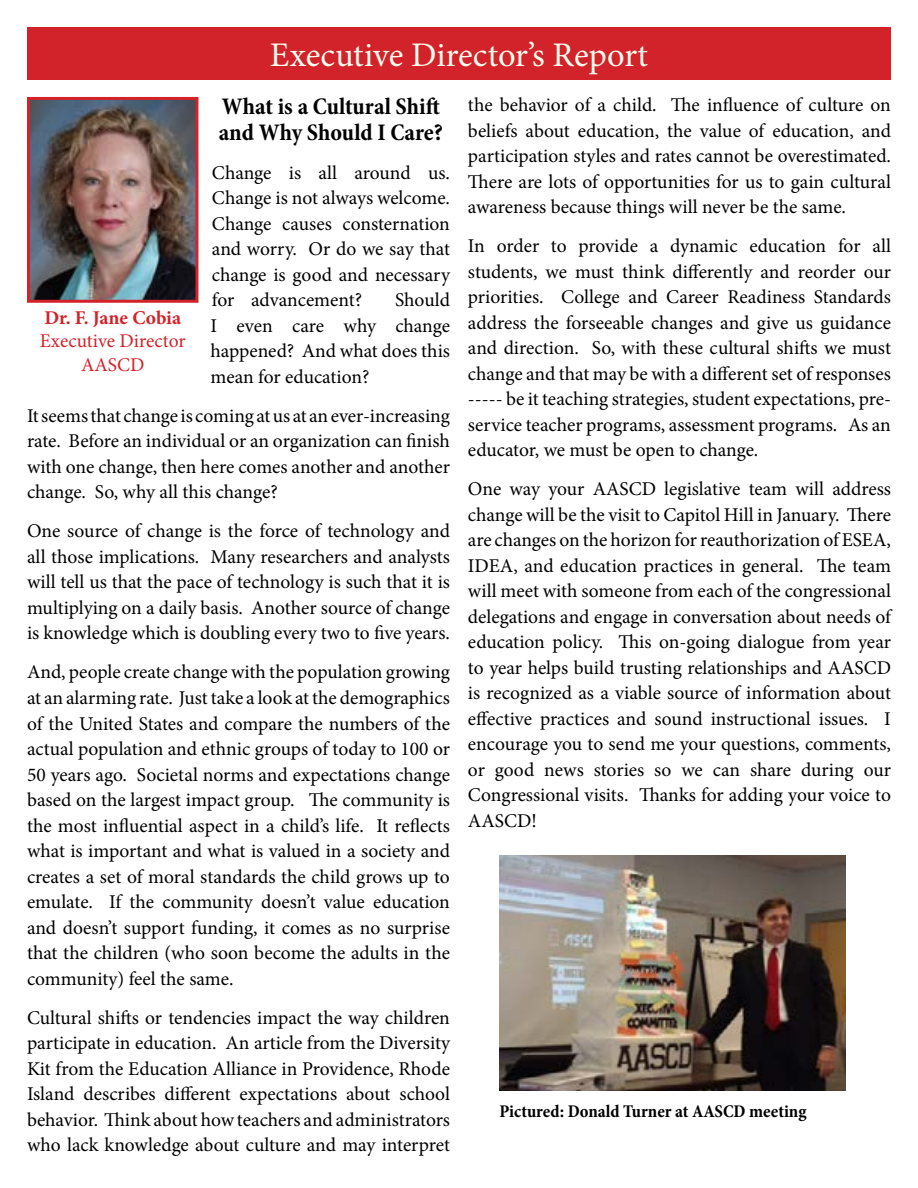
<style>
.page{position:relative;width:918px;height:1188px;background:#fff}
.page>*{position:absolute;margin:0;border:0;box-sizing:border-box;transform-origin:0 0}
.t1{font:34.5px "Minion Pro";color:#fffef0}
.t2{font:700 condensed 24px/25.5px "Minion Pro";color:#000}
.t3{font:19.5px/25.5px "Minion Pro";letter-spacing:-.005em;color:#000;text-align:justify}
.t4{font:19.5px/23.4px "Minion Pro";color:#d2232a;text-align:center}
.t5{font:700 19.5px "Minion Pro";letter-spacing:-.005em;color:#d2232a}
.t6{font:700 condensed 18px "Minion Pro";color:#000}
</style>
<div class="page">
<div style="left:27px;top:27px;width:864px;height:52px;background:#d2232a"></div>
<img style="left:31px;top:101px;width:163px;height:198px">
<div style="left:27px;top:97px;width:171px;height:206px;border:3px solid #d2232a"></div>
<img style="left:500px;top:855px;width:346px;height:236px">
<h1 class="t1" style="left:270px;top:32px;width:380px">Executive Director’s Report</h1>
<p class="t2" style="left:219px;top:94px;width:226px">What is a Cultural Shift and Why Should I Care?</p>
<p class="t3" style="left:212px;top:160px;width:240px">Change is all around us.<br>Change is not always welcome.<br>Change causes consternation and worry. Or do we say that change is good and necessary for advancement?</p>
<p class="t3" style="left:468px;top:92px;width:425px">the behavior of a child. The influence of culture on beliefs about education, the value of education, and participation styles and rates cannot be overestimated.<br>There are lots of opportunities for us to gain cultural awareness because things will never be the same.</p>
<p class="t3" style="left:468px;top:233px;width:425px">In order to provide a dynamic education for all students, we must think differently and reorder our priorities. College and Career Readiness Standards address the forseeable changes and give us guidance and direction. So, with these cultural shifts we must change and that may be with a different set of responses ----- be it teaching strategies, student expectations, pre&shy;service teacher programs, assessment programs. As an educator, we must be open to change.</p>
<p class="t3" style="left:468px;top:477px;width:425px">One way your AASCD legislative team will address change will be the visit to Capitol Hill in January. There are changes on the horizon for reauthorization of ESEA, IDEA, and education practices in general. The team will meet with someone from each of the congressional delegations and engage in conversation about needs of education policy. This on-going dialogue from year to year helps build trusting relationships and AASCD is recognized as a viable source of information about effective practices and sound instructional issues. I encourage you to send me your questions, comments, or good news stories so we can share during our Congressional visits. Thanks for adding your voice to AASCD!</p>
<p class="t3" style="left:210px;top:288px;width:241px;text-indent:185px">Should I even care why change happened? And what does this mean for education?</p>
<p class="t3" style="left:27px;top:403px;width:425px">It seems that change is coming at us at an ever-increasing rate. Before an individual or an organization can finish with one change, then here comes another and another change. So, why all this change?</p>
<p class="t3" style="left:27px;top:519px;width:425px">One source of change is the force of technology and all those implications. Many researchers and analysts will tell us that the pace of technology is such that it is multiplying on a daily basis. Another source of change is knowledge which is doubling every two to five years.</p>
<p class="t3" style="left:27px;top:660px;width:425px">And, people create change with the population growing at an alarming rate. Just take a look at the demographics of the United States and compare the numbers of the actual population and ethnic groups of today to 100 or 50 years ago. Societal norms and expectations change based on the largest impact group. The community is the most influential aspect in a child’s life. It reflects what is important and what is valued in a society and creates a set of moral standards the child grows up to emulate. If the community doesn’t value education and doesn’t support funding, it comes as no surprise that the children (who soon become the adults in the community) feel the same.</p>
<p class="t3" style="left:27px;top:1005px;width:425px">Cultural shifts or tendencies impact the way children participate in education. An article from the Diversity Kit from the Education Alliance in Providence, Rhode Island describes different expectations about school behavior. Think about how teachers and administrators who lack knowledge about culture and may interpret</p>
<p class="t5" style="left:44px;top:304px;width:138px">Dr. F. Jane Cobia</p>
<p class="t4" style="left:40px;top:329px;width:147px">Executive Director<br>AASCD</p>
<p class="t6" style="left:500px;top:1099px;width:309px">Pictured: Donald Turner at AASCD meeting</p>
</div>
